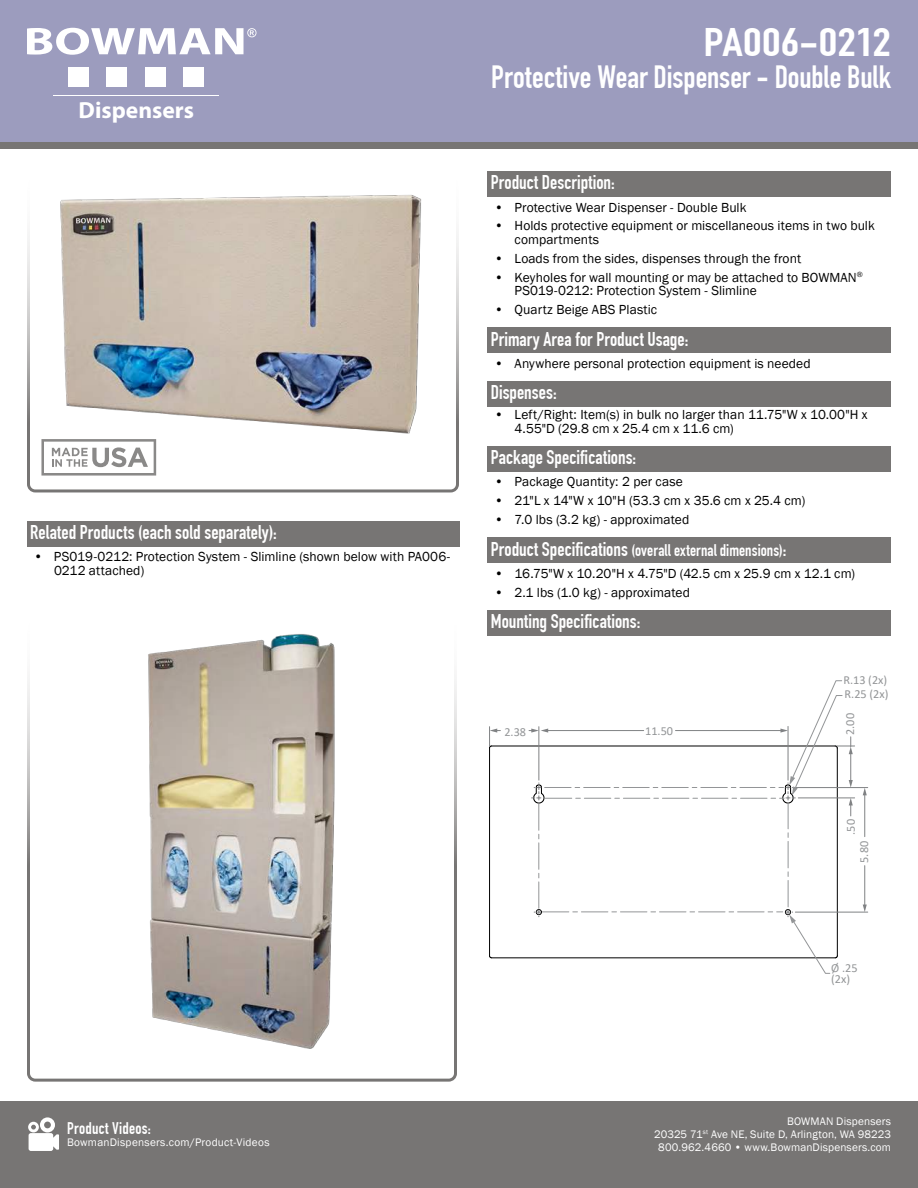
<style>
.page{position:relative;width:918px;height:1188px;background:#fff}
.page>*{position:absolute;margin:0;border:0;box-sizing:border-box;transform-origin:0 0}
.t1{font:700 39px "DIN Condensed";letter-spacing:.005em;color:#fff;scale:1.28 1}
.t2{font:700 31.5px "DIN Condensed";letter-spacing:-.005em;color:#fff}
.t3{font:700 23.4px "Myriad Pro";color:#fff}
.t4{font:700 19.5px "DIN Condensed";color:#fff}
.t5{font:700 16.5px "DIN Condensed";letter-spacing:.005em;color:#fff}
.t6{font:13.5px/13.5px "Franklin Gothic";letter-spacing:.005em;color:#000}
.t7{font:13.5px "Franklin Gothic";letter-spacing:-.015em;color:#000}
.t8{font:12.3px/11.1px "Calibri";color:#939597}
.t9{font:11.25px/12.8px "Franklin Gothic";letter-spacing:.015em;color:#fff;text-align:right}
.s1{font-size:19.5px}
</style>
<div class="page">
<div style="left:0;top:1101px;width:918px;height:87px;background:#777574"></div>
<div style="left:0;top:0;width:918px;height:148px;background:#777574"></div>
<div style="left:0;top:0;width:918px;height:142px;background:#9c9cbe"></div>
<div style="left:27px;top:605px;width:430px;height:477px;border:3px solid #777574;border-radius:7px"></div>
<div style="left:27px;top:162px;width:432px;height:330px;border:3px solid #777574;border-radius:7px"></div>
<hr style="left:54px;top:95px;width:165px;height:1px;background:#fff">
<div style="left:68px;top:67px;width:21px;height:20px;background:#fff"></div>
<div style="left:107px;top:67px;width:20px;height:20px;background:#fff"></div>
<div style="left:145px;top:67px;width:21px;height:20px;background:#fff"></div>
<div style="left:184px;top:67px;width:20px;height:20px;background:#fff"></div>
<svg style="left:27px;top:28px;width:229px;height:27px"></svg>
<svg style="left:28px;top:1117px;width:31px;height:34px"></svg>
<div style="left:488px;top:171px;width:403px;height:26px;background:#777574"></div>
<div style="left:488px;top:327px;width:403px;height:26px;background:#777574"></div>
<div style="left:488px;top:381px;width:403px;height:26px;background:#777574"></div>
<div style="left:488px;top:446px;width:403px;height:26px;background:#777574"></div>
<div style="left:488px;top:537px;width:403px;height:26px;background:#777574"></div>
<div style="left:488px;top:610px;width:403px;height:26px;background:#777574"></div>
<div style="left:27px;top:521px;width:432px;height:26px;background:#777574"></div>
<hr style="left:492px;top:746px;width:343px;height:1px;background:#000">
<hr style="left:489px;top:748px;width:1px;height:208px;background:#000">
<hr style="left:492px;top:957px;width:343px;height:1px;background:#000">
<hr style="left:795px;top:787px;width:73px;height:1px;background:#808284">
<svg style="left:489px;top:727px;width:11px;height:22px"></svg>
<hr style="left:795px;top:912px;width:73px;height:1px;background:#808284">
<hr style="left:864px;top:866px;width:1px;height:40px;background:#808284">
<svg style="left:863px;top:905px;width:4px;height:7px"></svg>
<hr style="left:864px;top:794px;width:1px;height:43px;background:#808284">
<svg style="left:863px;top:788px;width:4px;height:7px"></svg>
<svg style="left:529px;top:680px;width:326px;height:294px"></svg>
<img style="left:60px;top:195px;width:362px;height:267px">
<svg style="left:41px;top:439px;width:115px;height:37px"></svg>
<img style="left:119px;top:605px;width:247px;height:444px">
<h3 class="t3" style="left:79px;top:102px;width:117px">Dispensers</h3>
<h3 class="t4" style="left:30px;top:525px;width:248px">Related Products (each sold separately):</h3>
<p class="t6" style="left:54px;top:551px;width:398px;text-indent:-20px">• PS019-0212: Protection System - Slimline (shown below with PA006-<br>0212 attached)</p>
<h1 class="t1" style="left:703px;top:28px;width:148px">PA006-0212</h1>
<h2 class="t2" style="left:491px;top:65px;width:401px">Protective Wear Dispenser - Double Bulk</h2>
<h3 class="t4" style="left:491px;top:175px;width:125px">Product Description:</h3>
<p class="t6" style="left:494px;top:201px;width:254px">• Protective Wear Dispenser - Double Bulk</p>
<p class="t6" style="left:515px;top:220px;width:362px;text-indent:-20px">• Holds protective equipment or miscellaneous items in two bulk compartments</p>
<p class="t6" style="left:494px;top:253px;width:308px">• Loads from the sides, dispenses through the front</p>
<p class="t6" style="left:515px;top:272px;width:350px;text-indent:-20px">• Keyholes for wall mounting or may be attached to BOWMAN<sup>®<br></sup>PS019-0212: Protection System - Slimline</p>
<p class="t6" style="left:494px;top:304px;width:164px">• Quartz Beige ABS Plastic</p>
<h3 class="t4" style="left:491px;top:332px;width:199px">Primary Area for Product Usage:</h3>
<p class="t6" style="left:494px;top:358px;width:318px">• Anywhere personal protection equipment is needed</p>
<h3 class="t4" style="left:491px;top:385px;width:67px">Dispenses:</h3>
<p class="t6" style="left:515px;top:409px;width:355px;text-indent:-20px">• Left/Right: Item(s) in bulk no larger than 11.75"W x 10.00"H x<br>4.55"D (29.8 cm x 25.4 cm x 11.6 cm)</p>
<h3 class="t4" style="left:491px;top:446px;width:147px">Package Speci昀椀cations:</h3>
<p class="t6" style="left:494px;top:476px;width:190px">• Package Quantity: 2 per case</p>
<p class="t6" style="left:494px;top:495px;width:312px">• 21"L x 14"W x 10"H (53.3 cm x 35.6 cm x 25.4 cm)</p>
<p class="t6" style="left:494px;top:514px;width:197px">• 7.0 lbs (3.2 kg) - approximated</p>
<p class="t5" style="left:491px;top:544px;width:297px"><span class="s1">Product Speci昀椀cations</span> (overall external dimensions)<span class="s1">:</span></p>
<p class="t7" style="left:494px;top:569px;width:362px">• 16.75"W x 10.20"H x 4.75"D (42.5 cm x 25.9 cm x 12.1 cm)</p>
<p class="t6" style="left:494px;top:587px;width:197px">• 2.1 lbs (1.0 kg) - approximated</p>
<h3 class="t4" style="left:491px;top:610px;width:151px">Mounting Speci昀椀cations:</h3>
<p class="t8" style="left:504px;top:726px;width:23px">2.38</p>
<p class="t8" style="left:645px;top:726px;width:29px">11.50</p>
<p class="t8" style="left:843px;top:673px;width:47px;line-height:14.1px">R.13 (2x)<br>R.25 (2x)</p>
<p class="t8" style="left:845px;top:735px;width:23px;rotate:-90deg">2.00</p>
<p class="t8" style="left:846px;top:835px;width:17px;rotate:-90deg">.50</p>
<p class="t8" style="left:859px;top:863px;width:23px;rotate:-90deg">5.80</p>
<p class="t8" style="left:831px;top:963px;width:28px">ÿ .25 (2x)</p>
<p class="t5" style="left:67px;top:1122px;width:85px">Product Videos:</p>
<p class="t9" style="left:67px;top:1136px;width:204px">BowmanDispensers.com/Product-Videos</p>
<p class="t9" style="left:654px;top:1116px;width:238px">BOWMAN Dispensers<br>20325 71<sup>st</sup> Ave NE, Suite D, Arlington, WA 98223<br>800.962.4660 • www.BowmanDispensers.com</p>
</div>
